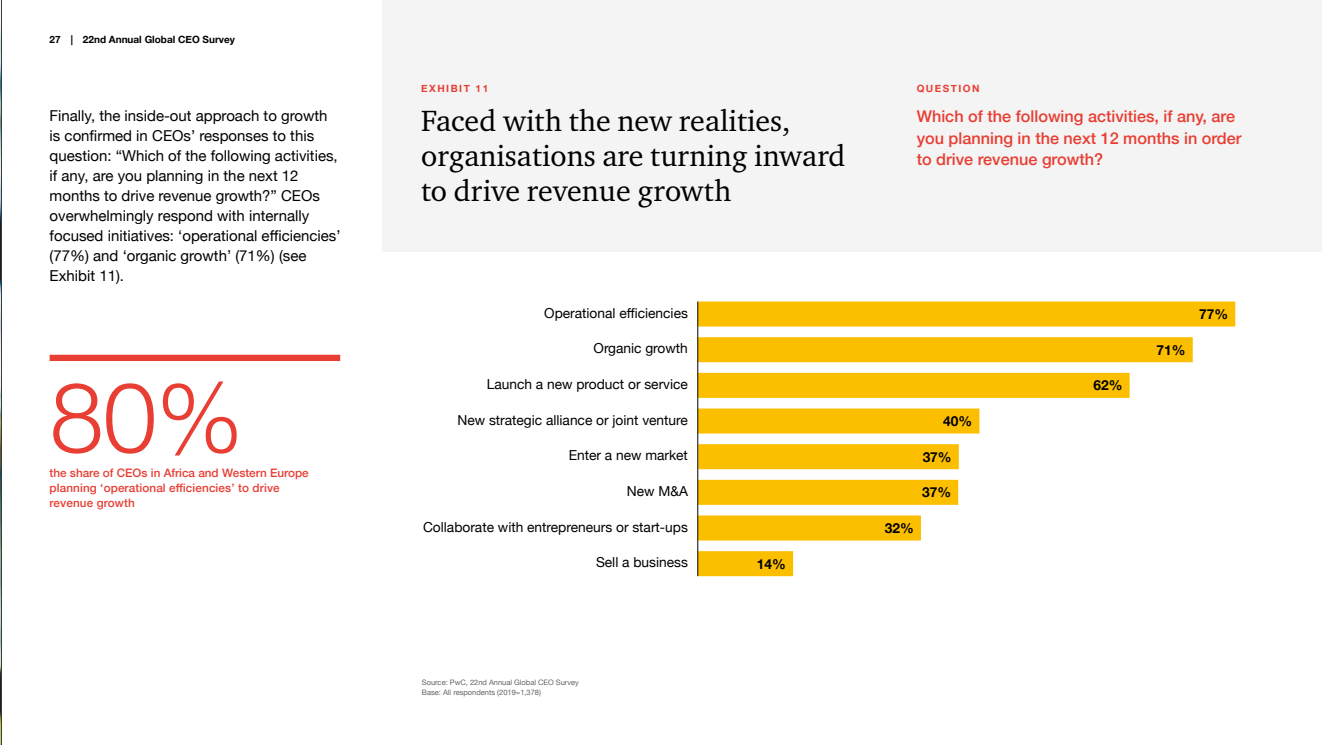
<style>
.page{position:relative;width:1322px;height:745px;background:#fff}
.page>*{position:absolute;margin:0;border:0;box-sizing:border-box;transform-origin:0 0}
.t1{font:300 97.5px "Helvetica Neue";color:#e83e33}
.t2{font:30px/35px "Charter ITC";color:#000}
.t3{font:500 16.25px/21.2px "Helvetica Neue";color:#e83e33}
.t4{font:15px/20px "Helvetica Neue";color:#000}
.t5{font:13.75px "Helvetica Neue";color:#000}
.t6{font:700 13.75px "Helvetica Neue";color:#000}
.t7{font:500 11.75px/14.6px "Helvetica Neue";letter-spacing:.01em;color:#e83e33}
.t8{font:700 10px "Helvetica Neue";color:#000}
.t9{font:700 10px "Helvetica Neue";letter-spacing:.15em;color:#e83e33}
.t10{font:7.5px/10px "Helvetica Neue";color:#646363}
</style>
<div class="page">
<img style="left:0;top:0;width:1px;height:744px">
<div style="left:382px;top:0;width:940px;height:252px;background:#f4f4f4"></div>
<div style="left:698px;top:301px;width:537px;height:25px;background:#fcbf00"></div>
<div style="left:698px;top:337px;width:494px;height:25px;background:#fcbf00"></div>
<div style="left:698px;top:372px;width:431px;height:25px;background:#fcbf00"></div>
<div style="left:698px;top:408px;width:281px;height:25px;background:#fcbf00"></div>
<div style="left:698px;top:444px;width:261px;height:25px;background:#fcbf00"></div>
<div style="left:698px;top:479px;width:260px;height:25px;background:#fcbf00"></div>
<div style="left:698px;top:515px;width:223px;height:25px;background:#fcbf00"></div>
<div style="left:698px;top:550px;width:95px;height:25px;background:#fcbf00"></div>
<div style="left:50px;top:354px;width:290px;height:7px;background:#e83e33"></div>
<hr style="left:697px;top:301px;width:1px;height:274px;background:#000">
<p class="t8" style="left:50px;top:31px;width:187px">27 | 22nd Annual Global CEO Survey</p>
<p class="t4" style="left:50px;top:106px;width:292px">Finally, the inside-out approach to growth is confirmed in CEOs’ responses to this question: “Which of the following activities, if any, are you planning in the next 12 months to drive revenue growth?” CEOs overwhelmingly respond with internally focused initiatives: ‘operational efficiencies’ (77%) and ‘organic growth’ (71%) (see Exhibit 11).</p>
<h1 class="t1" style="left:50px;top:338px;width:195px">80%</h1>
<p class="t7" style="left:50px;top:464px;width:261px">the share of CEOs in Africa and Western Europe planning ‘operational efficiencies’ to drive revenue growth</p>
<p class="t9" style="left:421px;top:81px;width:69px">EXHIBIT 11</p>
<p class="t9" style="left:916px;top:81px;width:64px">QUESTION</p>
<p class="t3" style="left:916px;top:104px;width:326px">Which of the following activities, if any, are you planning in the next 12 months in order to drive revenue growth?</p>
<h2 class="t2" style="left:421px;top:102px;width:426px">Faced with the new realities, organisations are turning inward to drive revenue growth</h2>
<p class="t5" style="left:544px;top:302px;width:145px">Operational efficiencies</p>
<p class="t6" style="left:1199px;top:303px;width:31px">77%</p>
<p class="t5" style="left:593px;top:338px;width:96px">Organic growth</p>
<p class="t6" style="left:1156px;top:339px;width:31px">71%</p>
<p class="t5" style="left:487px;top:374px;width:203px">Launch a new product or service</p>
<p class="t6" style="left:1093px;top:374px;width:31px">62%</p>
<p class="t5" style="left:457px;top:409px;width:232px">New strategic alliance or joint venture</p>
<p class="t6" style="left:943px;top:410px;width:31px">40%</p>
<p class="t5" style="left:569px;top:445px;width:121px">Enter a new market</p>
<p class="t6" style="left:922px;top:445px;width:31px">37%</p>
<p class="t5" style="left:627px;top:480px;width:63px">New M&amp;A</p>
<p class="t6" style="left:922px;top:481px;width:31px">37%</p>
<p class="t5" style="left:423px;top:516px;width:266px">Collaborate with entrepreneurs or start-ups</p>
<p class="t6" style="left:885px;top:517px;width:31px">32%</p>
<p class="t5" style="left:596px;top:552px;width:93px">Sell a business</p>
<p class="t6" style="left:757px;top:552px;width:31px">14%</p>
<p class="t10" style="left:422px;top:677px;width:158px">Source: PwC, 22nd Annual Global CEO Survey<br>Base: All respondents (2019=1,378)</p>
</div>
